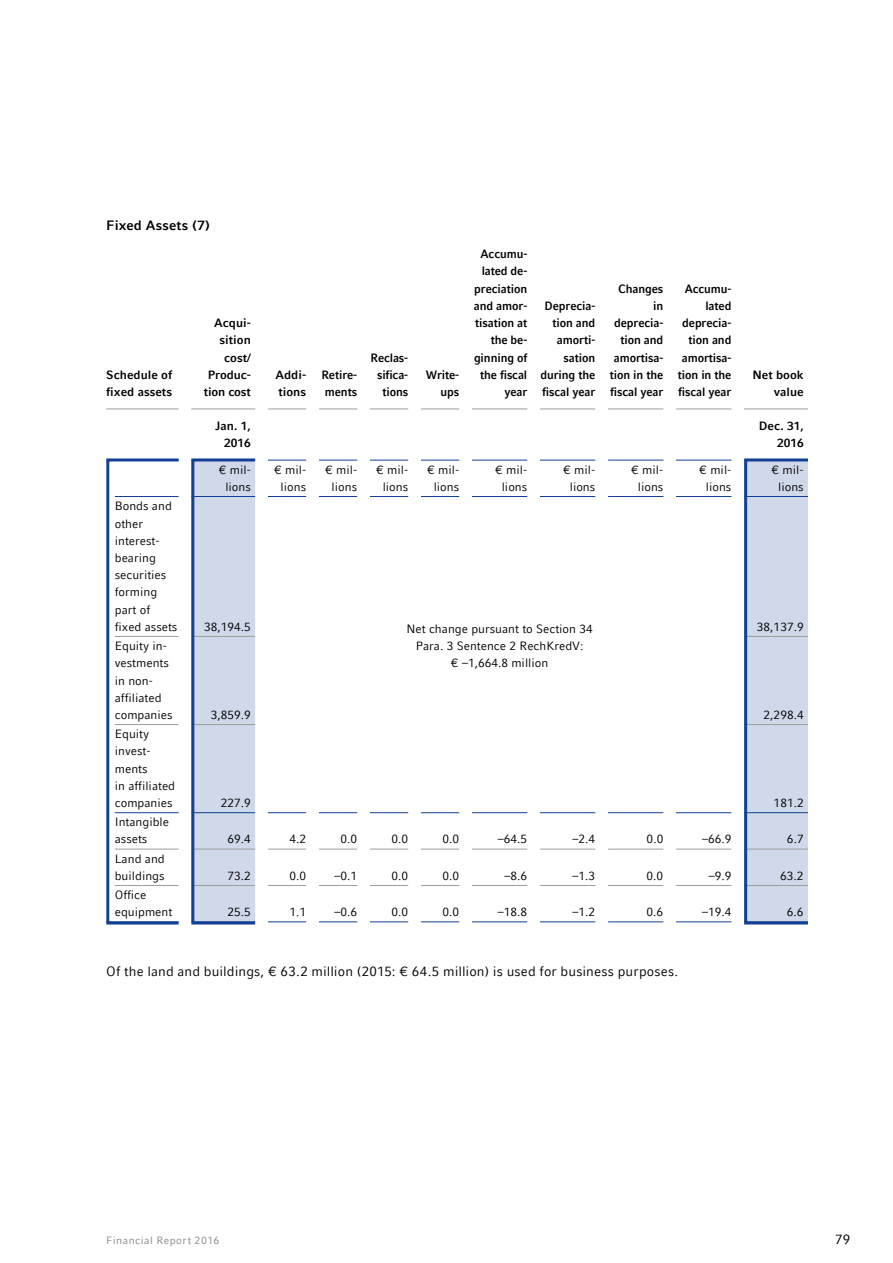
<style>
.page{position:relative;width:893px;height:1263px;background:#fff}
.page>*{position:absolute;margin:0;border:0;box-sizing:border-box;transform-origin:0 0}
.t1{font:13.5px "Compatil Fact LT Com";letter-spacing:.01em;color:#000}
.t2{font:700 13.5px "Compatil Fact LT Com";letter-spacing:.015em;color:#000}
.t3{font:12px/17.2px "Compatil Fact LT Com";color:#000;text-align:center}
.t4{font:700 12px/17.2px "Compatil Fact LT Com";letter-spacing:-.01em;color:#000;text-align:right;scale:.95 1}
.t5{font:700 12px/17.2px "Compatil Fact LT Com";letter-spacing:-.01em;color:#000;text-align:right}
.t6{font:10.5px "Compatil Fact LT Com";letter-spacing:.045em;color:#878786}
</style>
<div class="page">
<hr style="left:268px;top:460px;width:38px;height:1px;background:#134094">
<hr style="left:319px;top:460px;width:38px;height:1px;background:#134094">
<hr style="left:370px;top:460px;width:38px;height:1px;background:#134094">
<hr style="left:421px;top:460px;width:38px;height:1px;background:#134094">
<hr style="left:472px;top:460px;width:55px;height:1px;background:#134094">
<hr style="left:540px;top:460px;width:55px;height:1px;background:#134094">
<hr style="left:608px;top:460px;width:55px;height:1px;background:#134094">
<hr style="left:676px;top:460px;width:55px;height:1px;background:#134094">
<hr style="left:268px;top:496px;width:38px;height:1px;background:#134094">
<hr style="left:319px;top:496px;width:38px;height:1px;background:#134094">
<hr style="left:370px;top:496px;width:38px;height:1px;background:#134094">
<hr style="left:421px;top:496px;width:38px;height:1px;background:#134094">
<hr style="left:472px;top:496px;width:55px;height:1px;background:#134094">
<hr style="left:540px;top:496px;width:55px;height:1px;background:#134094">
<hr style="left:608px;top:496px;width:55px;height:1px;background:#134094">
<hr style="left:676px;top:496px;width:55px;height:1px;background:#134094">
<hr style="left:115px;top:409px;width:64px;height:1px;background:#9c9d9d">
<hr style="left:191px;top:409px;width:64px;height:1px;background:#9c9d9d">
<hr style="left:268px;top:409px;width:38px;height:1px;background:#9c9d9d">
<hr style="left:319px;top:409px;width:38px;height:1px;background:#9c9d9d">
<hr style="left:370px;top:409px;width:38px;height:1px;background:#9c9d9d">
<hr style="left:421px;top:409px;width:38px;height:1px;background:#9c9d9d">
<hr style="left:472px;top:409px;width:55px;height:1px;background:#9c9d9d">
<hr style="left:540px;top:409px;width:55px;height:1px;background:#9c9d9d">
<hr style="left:608px;top:409px;width:55px;height:1px;background:#9c9d9d">
<hr style="left:676px;top:409px;width:55px;height:1px;background:#9c9d9d">
<hr style="left:744px;top:409px;width:64px;height:1px;background:#9c9d9d">
<hr style="left:268px;top:849px;width:38px;height:1px;background:#9c9d9d">
<hr style="left:319px;top:849px;width:38px;height:1px;background:#9c9d9d">
<hr style="left:370px;top:849px;width:38px;height:1px;background:#9c9d9d">
<hr style="left:421px;top:849px;width:38px;height:1px;background:#9c9d9d">
<hr style="left:472px;top:849px;width:55px;height:1px;background:#9c9d9d">
<hr style="left:540px;top:849px;width:55px;height:1px;background:#9c9d9d">
<hr style="left:608px;top:849px;width:55px;height:1px;background:#9c9d9d">
<hr style="left:676px;top:849px;width:55px;height:1px;background:#9c9d9d">
<hr style="left:268px;top:885px;width:38px;height:1px;background:#9c9d9d">
<hr style="left:319px;top:885px;width:38px;height:1px;background:#9c9d9d">
<hr style="left:370px;top:885px;width:38px;height:1px;background:#9c9d9d">
<hr style="left:421px;top:885px;width:38px;height:1px;background:#9c9d9d">
<hr style="left:472px;top:885px;width:55px;height:1px;background:#9c9d9d">
<hr style="left:540px;top:885px;width:55px;height:1px;background:#9c9d9d">
<hr style="left:608px;top:885px;width:55px;height:1px;background:#9c9d9d">
<hr style="left:676px;top:885px;width:55px;height:1px;background:#9c9d9d">
<hr style="left:268px;top:812px;width:38px;height:1px;background:#134094">
<hr style="left:319px;top:812px;width:38px;height:1px;background:#134094">
<hr style="left:370px;top:812px;width:38px;height:1px;background:#134094">
<hr style="left:421px;top:812px;width:38px;height:1px;background:#134094">
<hr style="left:472px;top:812px;width:55px;height:1px;background:#134094">
<hr style="left:540px;top:812px;width:55px;height:1px;background:#134094">
<hr style="left:608px;top:812px;width:55px;height:1px;background:#134094">
<hr style="left:676px;top:812px;width:55px;height:1px;background:#134094">
<hr style="left:268px;top:921px;width:38px;height:1px;background:#134094">
<hr style="left:319px;top:921px;width:38px;height:1px;background:#134094">
<hr style="left:370px;top:921px;width:38px;height:1px;background:#134094">
<hr style="left:421px;top:921px;width:38px;height:1px;background:#134094">
<hr style="left:472px;top:921px;width:55px;height:1px;background:#134094">
<hr style="left:540px;top:921px;width:55px;height:1px;background:#134094">
<hr style="left:608px;top:921px;width:55px;height:1px;background:#134094">
<hr style="left:676px;top:921px;width:55px;height:1px;background:#134094">
<svg style="left:106px;top:458px;width:73px;height:467px"></svg>
<svg style="left:744px;top:458px;width:64px;height:467px;background:#c3cee3"></svg>
<svg style="left:191px;top:458px;width:65px;height:467px;background:#c4cfe4"></svg>
<p class="t2" style="left:106px;top:217px;width:105px">Fixed Assets (7)</p>
<p class="t5" style="left:106px;top:366px;width:67px;text-align:left">Schedule of fixed assets</p>
<p class="t5" style="left:204px;top:314px;width:48px">Acqui&shy;sition cost/<br>Produc&shy;tion cost</p>
<p class="t5" style="left:276px;top:366px;width:32px;text-align:left">Addi&shy;tions</p>
<p class="t4" style="left:321px;top:366px;width:39px;text-align:left">Retire&shy;ments</p>
<p class="t4" style="left:370px;top:349px;width:41px">Reclas&shy;sifica&shy;tions</p>
<p class="t4" style="left:426px;top:366px;width:37px">Write&shy;ups</p>
<p class="t4" style="left:474px;top:245px;width:58px">Accumu&shy;lated de&shy;preciation and amor&shy;tisation at the be&shy;ginning of the fiscal year</p>
<p class="t4" style="left:541px;top:297px;width:59px">Deprecia&shy;tion and amorti&shy;sation during the fiscal year</p>
<p class="t4" style="left:610px;top:280px;width:58px">Changes in deprecia&shy;tion and amortisa&shy;tion in the fiscal year</p>
<p class="t4" style="left:678px;top:280px;width:58px">Accumu&shy;lated deprecia&shy;tion and amortisa&shy;tion in the fiscal year</p>
<p class="t5" style="left:752px;top:366px;width:53px">Net book value</p>
<p class="t3" style="left:115px;top:497px;width:64px;text-align:left">Bonds and other interest&shy;bearing securities forming part of fixed assets</p>
<p class="t3" style="left:115px;top:637px;width:59px;text-align:left">Equity in&shy;vestments in non&shy;affiliated companies</p>
<p class="t3" style="left:115px;top:725px;width:62px;text-align:left">Equity invest&shy;ments<br>in affiliated companies</p>
<p class="t3" style="left:115px;top:813px;width:56px;text-align:left">Intangible assets</p>
<p class="t3" style="left:115px;top:850px;width:52px;text-align:left">Land and buildings</p>
<p class="t3" style="left:115px;top:886px;width:59px;text-align:left">Office equipment</p>
<p class="t5" style="left:215px;top:417px;width:37px">Jan. 1,<br>2016</p>
<p class="t5" style="left:759px;top:417px;width:46px">Dec. 31,<br>2016</p>
<p class="t3" style="left:219px;top:461px;width:34px">€ mil&shy;lions</p>
<p class="t3" style="left:274px;top:461px;width:34px">€ mil&shy;lions</p>
<p class="t3" style="left:325px;top:461px;width:34px">€ mil&shy;lions</p>
<p class="t3" style="left:376px;top:461px;width:34px">€ mil&shy;lions</p>
<p class="t3" style="left:427px;top:461px;width:34px">€ mil&shy;lions</p>
<p class="t3" style="left:495px;top:461px;width:34px">€ mil&shy;lions</p>
<p class="t3" style="left:563px;top:461px;width:34px">€ mil&shy;lions</p>
<p class="t3" style="left:631px;top:461px;width:34px">€ mil&shy;lions</p>
<p class="t3" style="left:699px;top:461px;width:34px">€ mil&shy;lions</p>
<p class="t3" style="left:771px;top:461px;width:34px">€ mil&shy;lions</p>
<p class="t3" style="left:204px;top:618px;width:48px">38,194.5</p>
<p class="t3" style="left:406px;top:620px;width:188px">Net change pursuant to Section 34<br>Para. 3 Sentence 2 RechKredV:<br>€ –1,664.8 million</p>
<p class="t3" style="left:757px;top:618px;width:48px">38,137.9</p>
<p class="t3" style="left:211px;top:706px;width:42px">3,859.9</p>
<p class="t3" style="left:764px;top:706px;width:42px">2,298.4</p>
<p class="t3" style="left:221px;top:794px;width:32px">227.9</p>
<p class="t3" style="left:774px;top:794px;width:32px">181.2</p>
<p class="t3" style="left:228px;top:831px;width:25px">69.4</p>
<p class="t3" style="left:289px;top:831px;width:18px">4.2</p>
<p class="t3" style="left:340px;top:831px;width:18px">0.0</p>
<p class="t3" style="left:391px;top:831px;width:18px">0.0</p>
<p class="t3" style="left:443px;top:831px;width:18px">0.0</p>
<p class="t3" style="left:498px;top:831px;width:31px">–64.5</p>
<p class="t3" style="left:573px;top:831px;width:24px">–2.4</p>
<p class="t3" style="left:647px;top:831px;width:18px">0.0</p>
<p class="t3" style="left:702px;top:831px;width:31px">–66.9</p>
<p class="t3" style="left:787px;top:831px;width:18px">6.7</p>
<p class="t3" style="left:227px;top:867px;width:25px">73.2</p>
<p class="t3" style="left:289px;top:867px;width:18px">0.0</p>
<p class="t3" style="left:334px;top:867px;width:24px">–0.1</p>
<p class="t3" style="left:391px;top:867px;width:18px">0.0</p>
<p class="t3" style="left:443px;top:867px;width:18px">0.0</p>
<p class="t3" style="left:505px;top:867px;width:24px">–8.6</p>
<p class="t3" style="left:573px;top:867px;width:24px">–1.3</p>
<p class="t3" style="left:647px;top:867px;width:18px">0.0</p>
<p class="t3" style="left:709px;top:867px;width:24px">–9.9</p>
<p class="t3" style="left:780px;top:867px;width:25px">63.2</p>
<p class="t3" style="left:227px;top:903px;width:25px">25.5</p>
<p class="t3" style="left:289px;top:903px;width:18px">1.1</p>
<p class="t3" style="left:334px;top:903px;width:24px">–0.6</p>
<p class="t3" style="left:391px;top:903px;width:18px">0.0</p>
<p class="t3" style="left:442px;top:903px;width:18px">0.0</p>
<p class="t3" style="left:498px;top:903px;width:31px">–18.8</p>
<p class="t3" style="left:573px;top:903px;width:24px">–1.2</p>
<p class="t3" style="left:647px;top:903px;width:18px">0.6</p>
<p class="t3" style="left:702px;top:903px;width:31px">–19.4</p>
<p class="t3" style="left:787px;top:903px;width:18px">6.6</p>
<p class="t1" style="left:106px;top:963px;width:573px">Of the land and buildings, € 63.2 million (2015: € 64.5 million) is used for business purposes.</p>
<p class="t6" style="left:106px;top:1234px;width:114px">Financial Report 2016</p>
<p class="t1" style="left:835px;top:1231px;width:17px">79</p>
</div>
